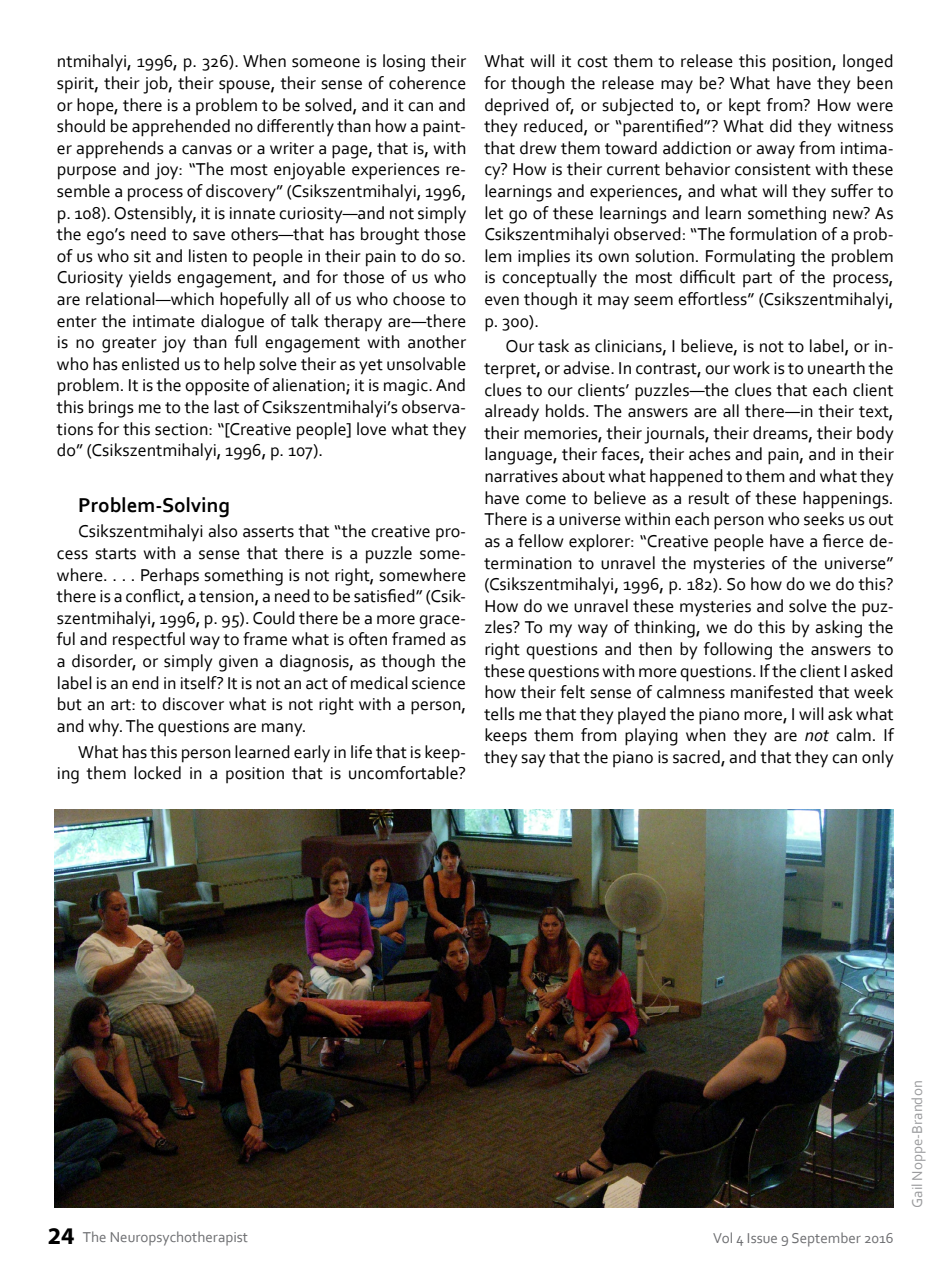
<style>
.page{position:relative;width:948px;height:1263px;background:#fff}
.page>*{position:absolute;margin:0;border:0;box-sizing:border-box;transform-origin:0 0}
.Feature_Body{font:700 21px "Corbel";color:#000}
.Feature_Body-2{font:18px/21.6px "Corbel";color:#000;text-align:justify}
.t1{font:15px "Corbel";color:#6d6e71}
.s1{font-style:italic}
.s2{font-family:"Myriad Pro";font-weight:700;font-size:24px;color:#000}
</style>
<div class="page">
<img style="left:54px;top:809px;width:839px;height:399px">
<p class="Feature_Body-2" style="left:57px;top:50px;width:411px">ntmihalyi, 1996, p. 326). When someone is losing their spirit, their job, their spouse, their sense of coherence or hope, there is a problem to be solved, and it can and should be apprehended no differently than how a paint&shy;er apprehends a canvas or a writer a page, that is, with purpose and joy: “The most enjoyable experiences re&shy;semble a process of discovery” (Csikszentmihalyi, 1996, p. 108). Ostensibly, it is innate curiosity—and not simply the ego’s need to save others—that has brought those of us who sit and listen to people in their pain to do so.<br>Curiosity yields engagement, and for those of us who are relational—which hopefully all of us who choose to enter the intimate dialogue of talk therapy are—there is no greater joy than full engagement with another who has enlisted us to help solve their as yet unsolvable problem. It is the opposite of alienation; it is magic. And this brings me to the last of Csikszentmihalyi’s observa&shy;tions for this section: “[Creative people] love what they do” (Csikszentmihalyi, 1996, p. 107).</p>
<p class="Feature_Body" style="left:78px;top:491px;width:153px">Problem-Solving</p>
<p class="Feature_Body-2" style="left:57px;top:520px;width:411px;text-indent:21px">Csikszentmihalyi also asserts that “the creative pro&shy;cess starts with a sense that there is a puzzle some&shy;where. . . . Perhaps something is not right, somewhere there is a conflict, a tension, a need to be satisfied” (Csik&shy;szentmihalyi, 1996, p. 95). Could there be a more grace&shy;ful and respectful way to frame what is often framed as a disorder, or simply given a diagnosis, as though the label is an end in itself? It is not an act of medical science but an art: to discover what is not right with a person, and why. The questions are many.</p>
<p class="Feature_Body-2" style="left:57px;top:740px;width:411px;text-align:right">What has this person learned early in life that is keep&shy;ing them locked in a position that is uncomfortable?</p>
<p class="Feature_Body-2" style="left:484px;top:50px;width:411px">What will it cost them to release this position, longed for though the release may be? What have they been deprived of, or subjected to, or kept from? How were they reduced, or “parentified”? What did they witness that drew them toward addiction or away from intima&shy;cy? How is their current behavior consistent with these learnings and experiences, and what will they suffer to let go of these learnings and learn something new? As Csikszentmihalyi observed: “The formulation of a prob&shy;lem implies its own solution. Formulating the problem is conceptually the most difficult part of the process, even though it may seem effortless” (Csikszentmihalyi, p. 300).</p>
<p class="Feature_Body-2" style="left:484px;top:335px;width:411px;text-indent:21px">Our task as clinicians, I believe, is not to label, or in&shy;terpret, or advise. In contrast, our work is to unearth the clues to our clients’ puzzles—the clues that each client already holds. The answers are all there—in their text, their memories, their journals, their dreams, their body language, their faces, their aches and pain, and in their narratives about what happened to them and what they have come to believe as a result of these happenings.<br>There is a universe within each person who seeks us out as a fellow explorer: “Creative people have a fierce de&shy;termination to unravel the mysteries of the universe” (Csikszentmihalyi, 1996, p. 182). So how do we do this?<br>How do we unravel these mysteries and solve the puz&shy;zles? To my way of thinking, we do this by asking the right questions and then by following the answers to these questions with more questions. If the client I asked how their felt sense of calmness manifested that week tells me that they played the piano more, I will ask what keeps them from playing when they are <span class="s1">not</span> calm. If they say that the piano is sacred, and that they can only</p>
<p class="t1" style="left:48px;top:1228px;width:202px"><span class="s2">24</span> The Neuropsychotherapist</p>
<p class="t1" style="left:713px;top:1228px;width:182px">Vol 4 Issue 9 September 2016</p>
<p class="t1" style="left:907px;top:1208px;width:129px;rotate:-90deg">Gail Noppe-Brandon</p>
</div>
